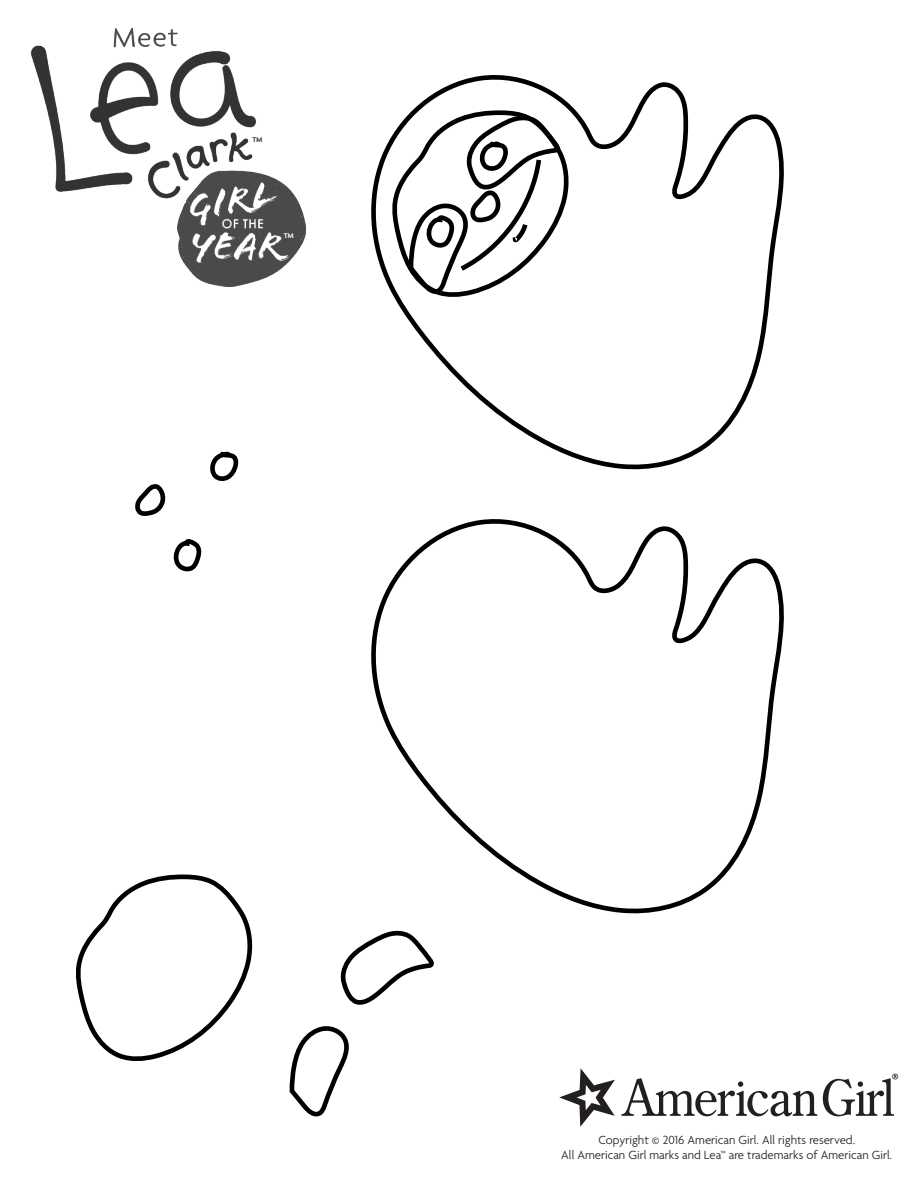
<style>
.page{position:relative;width:918px;height:1188px;background:#fff}
.page>*{position:absolute;margin:0;border:0;box-sizing:border-box;transform-origin:0 0}
.t1{font:500 26.25px "Agenda";color:#343334}
.t2{font:500 26.25px "Agenda";color:#fff}
.t3{font:500 14.4px "Agenda";color:#231f20}
.t4{font:300 12.75px/15.3px "Agenda";color:#231f20;text-align:center}
</style>
<div class="page">
<svg style="left:371px;top:75px;width:413px;height:395px"></svg>
<svg style="left:371px;top:519px;width:413px;height:395px"></svg>
<svg style="left:388px;top:108px;width:185px;height:194px"></svg>
<svg style="left:371px;top:390px;width:35px;height:38px"></svg>
<svg style="left:559px;top:1068px;width:56px;height:59px"></svg>
<svg style="left:621px;top:1078px;width:196px;height:38px"></svg>
<svg style="left:823px;top:1078px;width:71px;height:38px"></svg>
<img style="left:31px;top:28px;width:275px;height:259px">
<svg style="left:76px;top:860px;width:445px;height:257px"></svg>
<svg style="left:135px;top:451px;width:104px;height:121px"></svg>
<p class="t1" style="left:252px;top:130px;width:13px">™</p>
<p class="t2" style="left:284px;top:225px;width:13px">™</p>
<p class="t3" style="left:892px;top:1070px;width:8px">®</p>
<p class="t4" style="left:561px;top:1132px;width:332px">Copyright © 2016 American Girl. All rights reserved.<br>All American Girl marks and Lea™ are trademarks of American Girl.</p>
</div>
